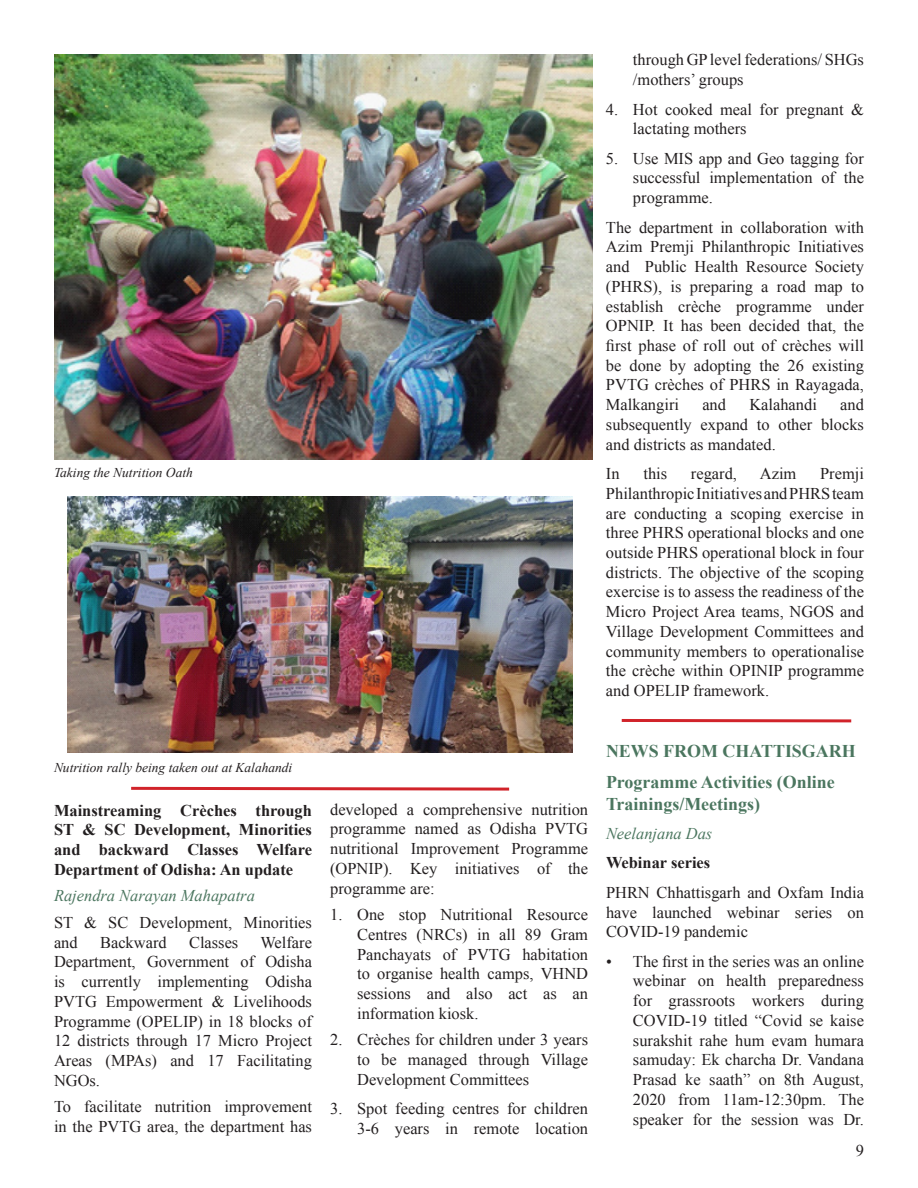
<style>
.page{position:relative;width:918px;height:1188px;background:#fff}
.page>*{position:absolute;margin:0;border:0;box-sizing:border-box;transform-origin:0 0}
.t1{font:700 18px/31.2px "Times New Roman";color:#4b765f}
.t2{font:16.5px/19.8px "Times New Roman";color:#231f20;text-align:justify}
.t3{font:700 16.5px/19.8px "Times New Roman";color:#231f20;text-align:justify}
.t4{font:italic 16.5px "Times New Roman";color:#4b765f}
.t5{font:italic 13.5px "Times New Roman";color:#231f20}
</style>
<div class="page">
<img style="left:54px;top:54px;width:538px;height:405px">
<img style="left:68px;top:497px;width:504px;height:255px">
<svg style="left:131px;top:786px;width:379px;height:5px"></svg>
<hr style="left:622px;top:719px;width:229px;height:3px;background:#d1232a">
<p class="t5" style="left:54px;top:463px;width:140px">Taking the Nutrition Oath</p>
<p class="t2" style="left:633px;top:50px;width:233px">through GP level federations/ SHGs /mothers’ groups</p>
<p class="t2" style="left:633px;top:99px;width:233px;text-indent:-27px">4. Hot cooked meal for pregnant &amp; lactating mothers</p>
<p class="t2" style="left:633px;top:148px;width:233px;text-indent:-27px">5. Use MIS app and Geo tagging for successful implementation of the programme.</p>
<p class="t2" style="left:606px;top:217px;width:260px">The department in collaboration with Azim Premji Philanthropic Initiatives and Public Health Resource Society (PHRS), is preparing a road map to establish crèche programme under OPNIP. It has been decided that, the first phase of roll out of crèches will be done by adopting the 26 existing PVTG crèches of PHRS in Rayagada, Malkangiri</p>
<p class="t2" style="left:606px;top:395px;width:260px;text-indent:234px">and subsequently expand to other blocks and districts as mandated.</p>
<p class="t2" style="left:606px;top:463px;width:15px">In</p>
<p class="t2" style="left:643px;top:463px;width:25px">this</p>
<p class="t2" style="left:691px;top:463px;width:48px">regard,</p>
<p class="t2" style="left:760px;top:463px;width:38px">Azim</p>
<p class="t2" style="left:702px;top:395px;width:25px">and</p>
<p class="t2" style="left:749px;top:395px;width:69px">Kalahandi</p>
<p class="t2" style="left:606px;top:463px;width:260px;text-indent:214px">Premji Philanthropic Initiatives and PHRS team are conducting a scoping exercise in three PHRS operational blocks and one outside PHRS operational block in four districts. The objective of the scoping exercise is to assess the readiness of the Micro Project Area teams, NGOS and Village Development Committees and community members to operationalise the crèche within OPINIP programme and OPELIP framework.</p>
<p class="t5" style="left:54px;top:758px;width:240px">Nutrition rally being taken out at Kalahandi</p>
<p class="t3" style="left:54px;top:800px;width:260px">Mainstreaming Crèches through ST &amp; SC Development, Minorities and backward Classes Welfare Department of Odisha: An update</p>
<p class="t4" style="left:54px;top:885px;width:202px">Rajendra Narayan Mahapatra</p>
<p class="t2" style="left:54px;top:912px;width:259px">ST &amp; SC Development, Minorities and</p>
<p class="t2" style="left:54px;top:932px;width:260px;text-indent:206px">Welfare Department, Government of Odisha is currently implementing Odisha PVTG Empowerment &amp; Livelihoods Programme (OPELIP) in 18 blocks of 12 districts through 17 Micro Project Areas (MPAs) and 17 Facilitating NGOs.</p>
<p class="t2" style="left:54px;top:1096px;width:260px">To facilitate nutrition improvement in the PVTG area, the department has</p>
<p class="t2" style="left:100px;top:932px;width:68px">Backward</p>
<p class="t2" style="left:189px;top:932px;width:51px">Classes</p>
<p class="t2" style="left:330px;top:799px;width:260px">developed a comprehensive nutrition programme named as Odisha PVTG nutritional Improvement Programme (OPNIP). Key initiatives of the programme are:</p>
<p class="t2" style="left:357px;top:904px;width:233px;text-indent:-27px">1. One stop Nutritional Resource Centres (NRCs) in all 89 Gram Panchayats of PVTG habitation to organise health camps, VHND sessions and also act as an information kiosk.</p>
<p class="t2" style="left:357px;top:1029px;width:233px;text-indent:-27px">2. Crèches for children under 3 years to be managed through Village Development Committees</p>
<p class="t2" style="left:330px;top:1098px;width:260px;text-align:right">3. Spot feeding centres for children<br>3-6 years in remote location</p>
<p class="t1" style="left:606px;top:735px;width:251px">NEWS FROM CHATTISGARH<br>Programme Activities (Online</p>
<p class="t1" style="left:606px;top:787px;width:156px">Trainings/Meetings)</p>
<p class="t4" style="left:606px;top:822px;width:108px">Neelanjana Das</p>
<p class="t3" style="left:606px;top:853px;width:106px">Webinar series</p>
<p class="t2" style="left:606px;top:882px;width:260px">PHRN Chhattisgarh and Oxfam India have launched webinar series on COVID-19 pandemic</p>
<p class="t2" style="left:633px;top:951px;width:233px;text-indent:-27px">• The first in the series was an online webinar on health preparedness for grassroots workers during COVID-19 titled “Covid se kaise surakshit rahe hum evam humara samuday: Ek charcha Dr. Vandana Prasad ke saath” on 8th August, 2020 from 11am-12:30pm. The speaker for the session was Dr.</p>
<p class="t2" style="left:856px;top:1140px;width:10px">9</p>
</div>
